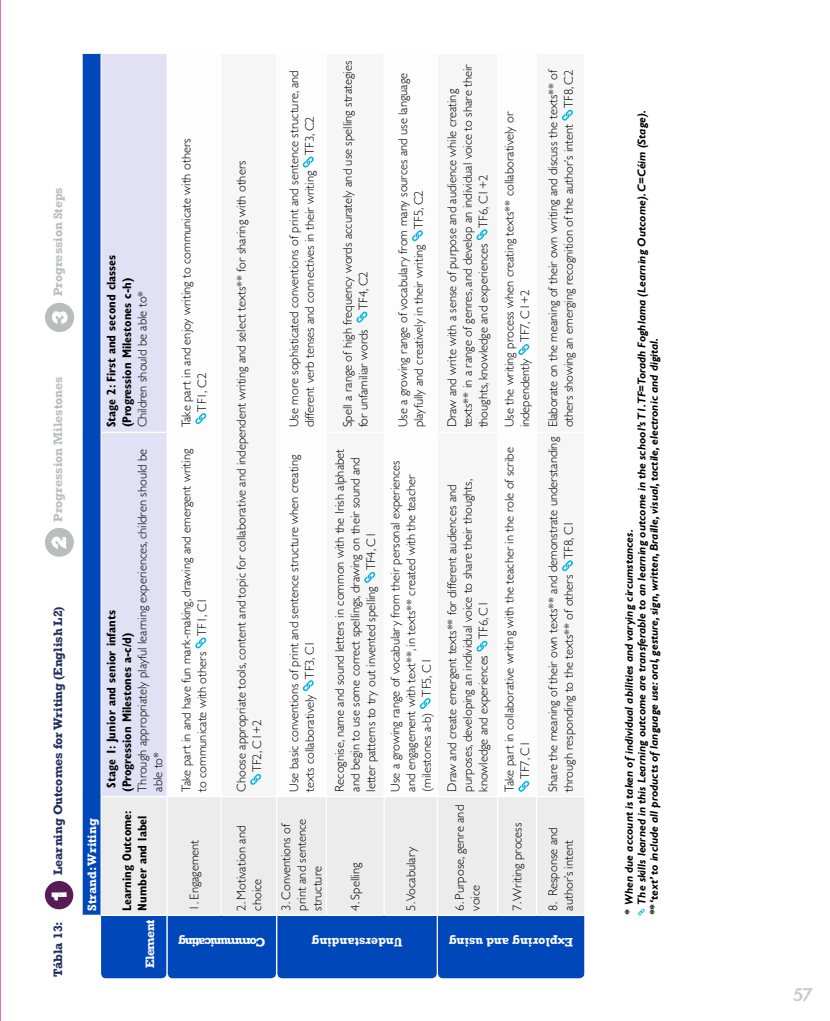
<style>
.page{position:relative;width:830px;height:1021px;background:#fff}
.page>*{position:absolute;margin:0;border:0;box-sizing:border-box;transform-origin:0 0}
.t1{font:17.5px "Sketchy";color:#c5c6c6}
.t2{font:300 12.5px/15.6px "Gill Sans";color:#000}
.t3{font:700 condensed 12.5px/15.6px "Gill Sans";color:#000}
.t4{font:700 12.5px "Rockwell";color:#1e2d5d}
.t5{font:700 12.5px "Rockwell";color:#fff}
.t6{font:700 12.5px "Rockwell";color:#bbbcbc}
.t7{font:700 12.5px "Rockwell";letter-spacing:-.09em;color:#fff}
.t8{font:700 12.5px "Rockwell";letter-spacing:-.05em;color:#fff}
.t9{font:italic 700 11.25px "Gill Sans";color:#000}
</style>
<div class="page">
<div style="left:168px;top:910px;width:108px;height:68px;background:#0047ba;border-radius:5px"></div>
<div style="left:101px;top:910px;width:65px;height:68px;background:#0047ba;border-radius:5px"></div>
<div style="left:277px;top:911px;width:159px;height:67px;background:#0047ba;border-radius:5px"></div>
<div style="left:437px;top:907px;width:147px;height:71px;background:#0047ba;border-radius:5px"></div>
<div style="left:82px;top:53px;width:19px;height:862px;background:#0047ba"></div>
<div style="left:102px;top:797px;width:482px;height:117px;background:#ececec"></div>
<div style="left:102px;top:54px;width:64px;height:742px;background:#e2e0f5"></div>
<hr style="left:81px;top:796px;width:2px;height:120px;background:#fff">
<svg style="left:83px;top:914px;width:17px;height:1px"></svg>
<hr style="left:81px;top:432px;width:2px;height:364px;background:#fff">
<hr style="left:81px;top:53px;width:2px;height:379px;background:#fff">
<svg style="left:83px;top:53px;width:17px;height:1px"></svg>
<hr style="left:100px;top:796px;width:2px;height:120px;background:#fff">
<hr style="left:102px;top:914px;width:64px;height:2px;background:#fff">
<hr style="left:100px;top:432px;width:2px;height:364px;background:#fff">
<hr style="left:100px;top:53px;width:2px;height:379px;background:#fff">
<hr style="left:102px;top:431px;width:64px;height:2px;background:#fff">
<hr style="left:166px;top:796px;width:2px;height:120px;background:#fff">
<hr style="left:168px;top:914px;width:52px;height:2px;background:#fff">
<hr style="left:220px;top:796px;width:2px;height:120px;background:#fff">
<hr style="left:222px;top:914px;width:54px;height:2px;background:#fff">
<hr style="left:276px;top:796px;width:1px;height:120px;background:#fff">
<hr style="left:277px;top:914px;width:48px;height:2px;background:#fff">
<hr style="left:325px;top:796px;width:2px;height:120px;background:#fff">
<hr style="left:327px;top:914px;width:56px;height:2px;background:#fff">
<hr style="left:383px;top:796px;width:1px;height:120px;background:#fff">
<hr style="left:384px;top:914px;width:52px;height:2px;background:#fff">
<hr style="left:436px;top:796px;width:2px;height:120px;background:#fff">
<hr style="left:438px;top:914px;width:59px;height:2px;background:#fff">
<hr style="left:497px;top:796px;width:1px;height:120px;background:#fff">
<hr style="left:498px;top:914px;width:37px;height:2px;background:#fff">
<hr style="left:535px;top:796px;width:2px;height:120px;background:#fff">
<hr style="left:537px;top:914px;width:47px;height:2px;background:#fff">
<svg style="left:195px;top:637px;width:11px;height:11px"></svg>
<svg style="left:195px;top:413px;width:11px;height:11px"></svg>
<svg style="left:250px;top:774px;width:11px;height:10px"></svg>
<svg style="left:303px;top:680px;width:10px;height:11px"></svg>
<svg style="left:303px;top:157px;width:10px;height:10px"></svg>
<svg style="left:364px;top:572px;width:11px;height:11px"></svg>
<svg style="left:356px;top:312px;width:11px;height:10px"></svg>
<svg style="left:419px;top:698px;width:11px;height:11px"></svg>
<svg style="left:412px;top:230px;width:10px;height:11px"></svg>
<svg style="left:476px;top:640px;width:11px;height:11px"></svg>
<svg style="left:476px;top:229px;width:11px;height:11px"></svg>
<svg style="left:518px;top:780px;width:11px;height:11px"></svg>
<svg style="left:518px;top:344px;width:11px;height:11px"></svg>
<svg style="left:562px;top:560px;width:10px;height:11px"></svg>
<svg style="left:562px;top:110px;width:10px;height:11px"></svg>
<div style="left:45px;top:881px;width:28px;height:28px;background:#571c56;border-radius:50%"></div>
<svg style="left:51px;top:892px;width:16px;height:8px"></svg>
<div style="left:45px;top:528px;width:29px;height:29px;background:#bbbcbc;border-radius:50%"></div>
<svg style="left:51px;top:536px;width:16px;height:13px"></svg>
<div style="left:45px;top:303px;width:29px;height:29px;background:#bbbcbc;border-radius:50%"></div>
<svg style="left:52px;top:311px;width:15px;height:13px"></svg>
<svg style="left:638px;top:908px;width:6px;height:7px"></svg>
<svg style="left:0;top:0;width:1px;height:1020px"></svg>
<p class="t6" style="left:50px;top:296px;width:111px;rotate:-90deg">Progression Steps</p>
<p class="t6" style="left:50px;top:521px;width:147px;rotate:-90deg">Progression Milestones</p>
<p class="t4" style="left:50px;top:875px;width:270px;rotate:-90deg">Learning Outcomes for Writing (English L2)</p>
<p class="t4" style="left:50px;top:977px;width:58px;rotate:-90deg">Tábla 13:</p>
<p class="t3" style="left:103px;top:427px;width:174px;rotate:-90deg">Stage 2: First and second classes (Progression Milestones c-h)</p>
<p class="t2" style="left:134px;top:427px;width:138px;rotate:-90deg">Children should be able to*</p>
<p class="t2" style="left:134px;top:791px;width:344px;rotate:-90deg">Through appropriately playful learning experiences, children should be able to*</p>
<p class="t3" style="left:103px;top:791px;width:183px;text-indent:4px;rotate:-90deg">Stage 1: Junior and senior infants (Progression Milestones a-c/d)</p>
<p class="t5" style="left:84px;top:910px;width:93px;rotate:-90deg">Strand: Writing</p>
<p class="t3" style="left:119px;top:910px;width:102px;rotate:-90deg">Learning Outcome:<br>Number and label</p>
<p class="t8" style="left:142px;top:967px;width:49px;rotate:-90deg">Element</p>
<p class="t2" style="left:178px;top:411px;width:275px;text-indent:-16px;rotate:-90deg">Take part in and enjoy writing to communicate with others<br>TF1, C2</p>
<p class="t2" style="left:178px;top:791px;width:344px;rotate:-90deg">Take part in and have fun mark-making, drawing and emergent writing to communicate with others</p>
<p class="t2" style="left:194px;top:636px;width:40px;rotate:-90deg">TF1, C1</p>
<p class="t2" style="left:186px;top:910px;width:72px;rotate:-90deg">1. Engagement</p>
<p class="t2" style="left:233px;top:772px;width:613px;text-indent:-19px;rotate:-90deg">Choose appropriate tools, content and topic for collaborative and independent writing and select texts** for sharing with others<br>TF2, C1+2</p>
<p class="t2" style="left:233px;top:910px;width:86px;rotate:-90deg">2. Motivation and choice</p>
<p class="t7" style="left:265px;top:950px;width:88px;rotate:-180deg">Communicating</p>
<p class="t2" style="left:285px;top:427px;width:358px;rotate:-90deg">Use more sophisticated conventions of print and sentence structure, and different verb tenses and connectives in their writing</p>
<p class="t2" style="left:301px;top:155px;width:40px;rotate:-90deg">TF3, C2</p>
<p class="t2" style="left:285px;top:791px;width:338px;rotate:-90deg">Use basic conventions of print and sentence structure when creating texts collaboratively</p>
<p class="t2" style="left:301px;top:678px;width:40px;rotate:-90deg">TF3, C1</p>
<p class="t2" style="left:277px;top:910px;width:93px;rotate:-90deg">3. Conventions of print and sentence structure</p>
<p class="t2" style="left:339px;top:427px;width:368px;rotate:-90deg">Spell a range of high frequency words accurately and use spelling strategies for unfamiliar words</p>
<p class="t2" style="left:355px;top:310px;width:40px;rotate:-90deg">TF4, C2</p>
<p class="t2" style="left:331px;top:791px;width:344px;rotate:-90deg">Recognise, name and sound letters in common with the Irish alphabet and begin to use some correct spellings, drawing on their sound and letter patterns to try out invented spelling</p>
<p class="t2" style="left:362px;top:570px;width:40px;rotate:-90deg">TF4, C1</p>
<p class="t2" style="left:394px;top:427px;width:356px;rotate:-90deg">Use a growing range of vocabulary from many sources and use language playfully and creatively in their writing</p>
<p class="t2" style="left:410px;top:229px;width:40px;rotate:-90deg">TF5, C2</p>
<p class="t2" style="left:387px;top:791px;width:333px;rotate:-90deg">Use a growing range of vocabulary from their personal experiences and engagement with text**, in texts** created with the teacher (milestones a-b)</p>
<p class="t2" style="left:418px;top:696px;width:40px;rotate:-90deg">TF5, C1</p>
<p class="t2" style="left:347px;top:910px;width:49px;rotate:-90deg">4. Spelling</p>
<p class="t2" style="left:402px;top:910px;width:65px;rotate:-90deg">5.Vocabulary</p>
<p class="t5" style="left:402px;top:950px;width:92px;rotate:-180deg">Understanding</p>
<p class="t2" style="left:443px;top:427px;width:365px;rotate:-90deg">Draw and write with a sense of purpose and audience while creating texts** in a range of genres, and develop an individual voice to share their thoughts, knowledge and experiences</p>
<p class="t2" style="left:474px;top:228px;width:54px;rotate:-90deg">TF6, C1+2</p>
<p class="t2" style="left:443px;top:791px;width:314px;rotate:-90deg">Draw and create emergent texts** for different audiences and purposes, developing an individual voice to share their thoughts, knowledge and experiences</p>
<p class="t2" style="left:474px;top:639px;width:40px;rotate:-90deg">TF6, C1</p>
<p class="t2" style="left:451px;top:910px;width:107px;rotate:-90deg">6. Purpose, genre and voice</p>
<p class="t2" style="left:501px;top:427px;width:317px;rotate:-90deg">Use the writing process when creating texts** collaboratively or independently</p>
<p class="t2" style="left:516px;top:342px;width:54px;rotate:-90deg">TF7, C1+2</p>
<p class="t2" style="left:501px;top:779px;width:333px;text-indent:-12px;rotate:-90deg">Take part in collaborative writing with the teacher in the role of scribe<br>TF7, C1</p>
<p class="t2" style="left:508px;top:910px;width:89px;rotate:-90deg">7. Writing process</p>
<p class="t2" style="left:544px;top:427px;width:360px;rotate:-90deg">Elaborate on the meaning of their own writing and discuss the texts** of others showing an emerging recognition of the author’s intent</p>
<p class="t2" style="left:560px;top:108px;width:40px;rotate:-90deg">TF8, C2</p>
<p class="t2" style="left:544px;top:791px;width:356px;rotate:-90deg">Share the meaning of their own texts** and demonstrate understanding through responding to the texts** of others</p>
<p class="t2" style="left:560px;top:558px;width:40px;rotate:-90deg">TF8, C1</p>
<p class="t2" style="left:544px;top:910px;width:84px;rotate:-90deg">8. Response and author’s intent</p>
<p class="t5" style="left:573px;top:950px;width:126px;rotate:-180deg">Exploring and using</p>
<p class="t9" style="left:634px;top:904px;width:795px;rotate:-90deg">The skills learned in this Learning outcome are transferable to an learning outcome in the school’s T1.TF=Toradh Foghlama (Learning Outcome). C=Céim (Stage).</p>
<p class="t9" style="left:647px;top:915px;width:579px;rotate:-90deg">** ‘text’ to include all products of language use: oral, gesture, sign, written, Braille, visual, tactile, electronic and digital.</p>
<p class="t9" style="left:622px;top:915px;width:387px;rotate:-90deg">* When due account is taken of individual abilities and varying circumstances.</p>
<h1 class="t1" style="left:792px;top:985px;width:22px">57</h1>
</div>
